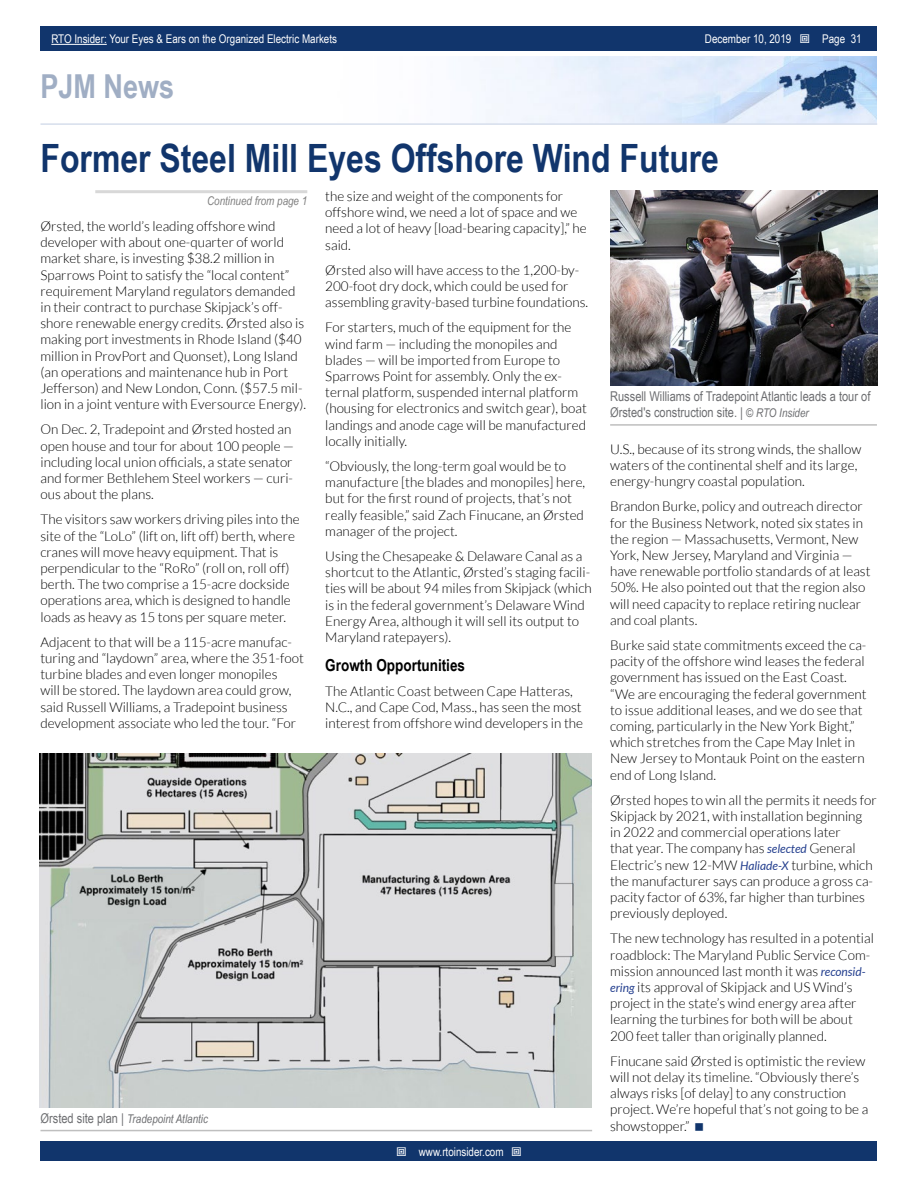
<style>
.page{position:relative;width:918px;height:1188px;background:#fff}
.page>*{position:absolute;margin:0;border:0;box-sizing:border-box;transform-origin:0 0}
.t1{font:700 39px "Arial Narrow";color:#11356c}
.t2{font:700 33px "Arial Narrow";color:#a0aec4}
.t3{font:700 16.5px "Arial Narrow";color:#000}
.t4{font:300 13.5px/16.2px "Lato";color:#000}
.t5{font:13.5px/16.2px "Arial Narrow";color:#6d6e71}
.t6{font:12px "Arial Narrow";color:#fff}
.t7{font:italic 12px "Arial Narrow";color:#6d6e71}
.t8{font:italic 12px "Arial Narrow";color:#7f7f7f}
.s1{font-style:inherit}
.s2{font-style:normal;font-size:13.5px}
.s3{font-style:italic;font-size:12px}
.s4{font-weight:400;font-style:italic;font-size:12px;color:#25408f}
</style>
<div class="page">
<div style="left:41px;top:1142px;width:836px;height:19px;background:#11356c"></div>
<div style="left:41px;top:27px;width:836px;height:24px;background:#11356c"></div>
<hr style="left:51px;top:44px;width:56px;height:1px;background:#fff">
<img style="left:474px;top:56px;width:403px;height:67px">
<hr style="left:40px;top:123px;width:837px;height:2px;background:#d6deec">
<hr style="left:95px;top:190px;width:212px;height:3px;background:#d8d8d8">
<hr style="left:40px;top:1130px;width:552px;height:1px;background:#bfbfbf">
<img style="left:40px;top:753px;width:552px;height:354px">
<hr style="left:610px;top:424px;width:267px;height:2px;background:#bfbfbf">
<img style="left:610px;top:190px;width:267px;height:196px">
<p class="t6" style="left:51px;top:30px;width:287px">RTO Insider: Your Eyes &amp; Ears on the Organized Electric Markets</p>
<p class="t6" style="left:705px;top:30px;width:88px">December 10, <span class="s1">2019</span></p>
<p class="t6" style="left:822px;top:30px;width:41px">Page 31</p>
<h2 class="t2" style="left:40px;top:61px;width:135px">PJM News</h2>
<h1 class="t1" style="left:40px;top:129px;width:680px">Former Steel Mill Eyes Offshore Wind Future</h1>
<p class="t8" style="left:207px;top:192px;width:102px">Continued from page 1</p>
<p class="t4" style="left:40px;top:218px;width:267px">Ørsted, the world’s leading offshore wind developer with about one-quarter of world market share, is investing $38.2 million in Sparrows Point to satisfy the “local content” requirement Maryland regulators demanded in their contract to purchase Skipjack’s off&shy;shore renewable energy credits. Ørsted also is making port investments in Rhode Island ($40 million in ProvPort and Quonset), Long Island (an operations and maintenance hub in Port Jefferson) and New London, Conn. ($57.5 mil&shy;lion in a joint venture with Eversource Energy).</p>
<p class="t4" style="left:40px;top:421px;width:255px">On Dec. 2, Tradepoint and Ørsted hosted an open house and tour for about 100 people — including local union officials, a state senator and former Bethlehem Steel workers — curi&shy;ous about the plans.</p>
<p class="t4" style="left:40px;top:511px;width:261px">The visitors saw workers driving piles into the site of the “LoLo” (lift on, lift off) berth, where cranes will move heavy equipment. That is perpendicular to the “RoRo” (roll on, roll off) berth. The two comprise a 15-acre dockside operations area, which is designed to handle loads as heavy as 15 tons per square meter.</p>
<p class="t4" style="left:40px;top:634px;width:265px">Adjacent to that will be a 115-acre manufac&shy;turing and “laydown” area, where the 351-foot turbine blades and even longer monopiles<br>will be stored. The laydown area could grow, said Russell Williams, a Tradepoint business development associate who led the tour. “For</p>
<p class="t4" style="left:325px;top:188px;width:263px">the size and weight of the components for offshore wind, we need a lot of space and we need a lot of heavy [load-bearing capacity],” he said.</p>
<p class="t4" style="left:325px;top:262px;width:264px">Ørsted also will have access to the 1,200-by-<br>200-foot dry dock, which could be used for assembling gravity-based turbine foundations.</p>
<p class="t4" style="left:325px;top:319px;width:263px">For starters, much of the equipment for the wind farm — including the monopiles and blades — will be imported from Europe to Sparrows Point for assembly. Only the ex&shy;ternal platform, suspended internal platform (housing for electronics and switch gear), boat landings and anode cage will be manufactured locally initially.</p>
<p class="t4" style="left:325px;top:458px;width:261px">“Obviously, the long-term goal would be to manufacture [the blades and monopiles] here, but for the first round of projects, that’s not really feasible,” said Zach Finucane, an Ørsted manager of the project.</p>
<p class="t4" style="left:325px;top:548px;width:268px">Using the Chesapeake &amp; Delaware Canal as a shortcut to the Atlantic, Ørsted’s staging facili&shy;ties will be about 94 miles from Skipjack (which is in the federal government’s Delaware Wind Energy Area, although it will sell its output to Maryland ratepayers).</p>
<p class="t3" style="left:325px;top:652px;width:141px">Growth Opportunities</p>
<p class="t4" style="left:325px;top:683px;width:259px">The Atlantic Coast between Cape Hatteras,<br>N.C., and Cape Cod, Mass., has seen the most interest from offshore wind developers in the</p>
<p class="t7" style="left:40px;top:1110px;width:169px"><span class="s2">Ørsted site plan |</span> Tradepoint Atlantic</p>
<p class="t6" style="left:419px;top:1143px;width:86px">www.rtoinsider.com</p>
<p class="t5" style="left:610px;top:388px;width:262px">Russell Williams of Tradepoint Atlantic leads a tour of<br>Ørsted's construction site. | <span class="s3">© RTO Insider</span></p>
<p class="t4" style="left:610px;top:441px;width:253px">U.S., because of its strong winds, the shallow waters of the continental shelf and its large, energy-hungry coastal population.</p>
<p class="t4" style="left:610px;top:499px;width:262px">Brandon Burke, policy and outreach director for the Business Network, noted six states in the region — Massachusetts, Vermont, New York, New Jersey, Maryland and Virginia — have renewable portfolio standards of at least 50%. He also pointed out that the region also will need capacity to replace retiring nuclear and coal plants.</p>
<p class="t4" style="left:610px;top:637px;width:258px">Burke said state commitments exceed the ca&shy;pacity of the offshore wind leases the federal government has issued on the East Coast. “We are encouraging the federal government to issue additional leases, and we do see that coming, particularly in the New York Bight,” which stretches from the Cape May Inlet in New Jersey to Montauk Point on the eastern end of Long Island.</p>
<p class="t4" style="left:610px;top:792px;width:268px">Ørsted hopes to win all the permits it needs for Skipjack by 2021, with installation beginning<br>in 2022 and commercial operations later<br>that year. The company has <span class="s4">selected</span> General Electric’s new 12-MW <span class="s4">Haliade-X</span> turbine, which the manufacturer says can produce a gross ca&shy;pacity factor of 63%, far higher than turbines previously deployed.</p>
<p class="t4" style="left:610px;top:931px;width:265px">The new technology has resulted in a potential roadblock: The Maryland Public Service Com&shy;mission announced last month it was <span class="s4">reconsid&shy;ering</span> its approval of Skipjack and US Wind’s project in the state’s wind energy area after learning the turbines for both will be about 200 feet taller than originally planned.</p>
<p class="t4" style="left:610px;top:1053px;width:260px">Finucane said Ørsted is optimistic the review will not delay its timeline. “Obviously there’s always risks [of delay] to any construction project. We’re hopeful that’s not going to be a showstopper.”</p>
</div>
